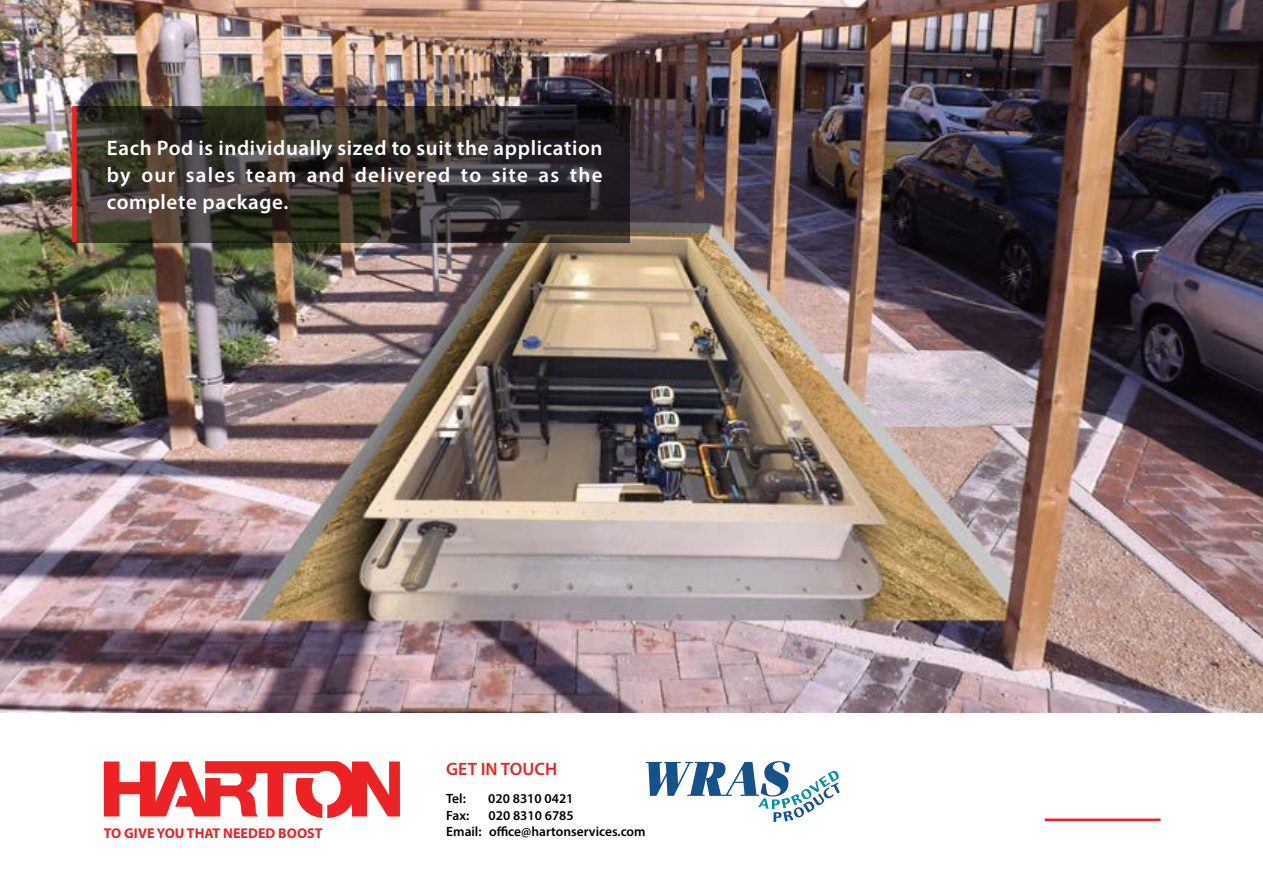
<style>
.page{position:relative;width:1263px;height:893px;background:#fff}
.page>*{position:absolute;margin:0;border:0;box-sizing:border-box;transform-origin:0 0}
.t1{font:600 21px/27px "Myriad Pro";letter-spacing:.06em;color:#fff;text-align:justify}
.t2{font:600 18px "Myriad Pro";color:#ed2124}
.t3{font:700 14.25px "Myriad Pro";color:#ed2124}
.t4{font:600 13.5px "Myriad Pro";color:#000}
</style>
<div class="page">
<img style="left:0;top:0;width:1263px;height:713px">
<hr style="left:1045px;top:818px;width:115px;height:3px;background:#ed2124">
<svg style="left:646px;top:761px;width:194px;height:61px"></svg>
<svg style="left:104px;top:761px;width:296px;height:57px"></svg>
<svg style="left:77px;top:106px;width:553px;height:136px;background:#35302c"></svg>
<div style="left:72px;top:106px;width:5px;height:136px;background:#ed2124"></div>
<p class="t1" style="left:107px;top:134px;width:497px">Each Pod is individually sized to suit the application by our sales team and delivered to site as the complete package.</p>
<p class="t2" style="left:446px;top:757px;width:112px">GET IN TOUCH</p>
<p class="t4" style="left:446px;top:790px;width:21px">Tel:</p>
<p class="t4" style="left:488px;top:790px;width:87px">020 8310 0421</p>
<p class="t4" style="left:446px;top:806px;width:25px">Fax:</p>
<p class="t4" style="left:489px;top:806px;width:87px">020 8310 6785</p>
<p class="t3" style="left:104px;top:824px;width:220px">TO GIVE YOU THAT NEEDED BOOST</p>
<p class="t4" style="left:446px;top:823px;width:201px">Email: office@hartonservices.com</p>
</div>
